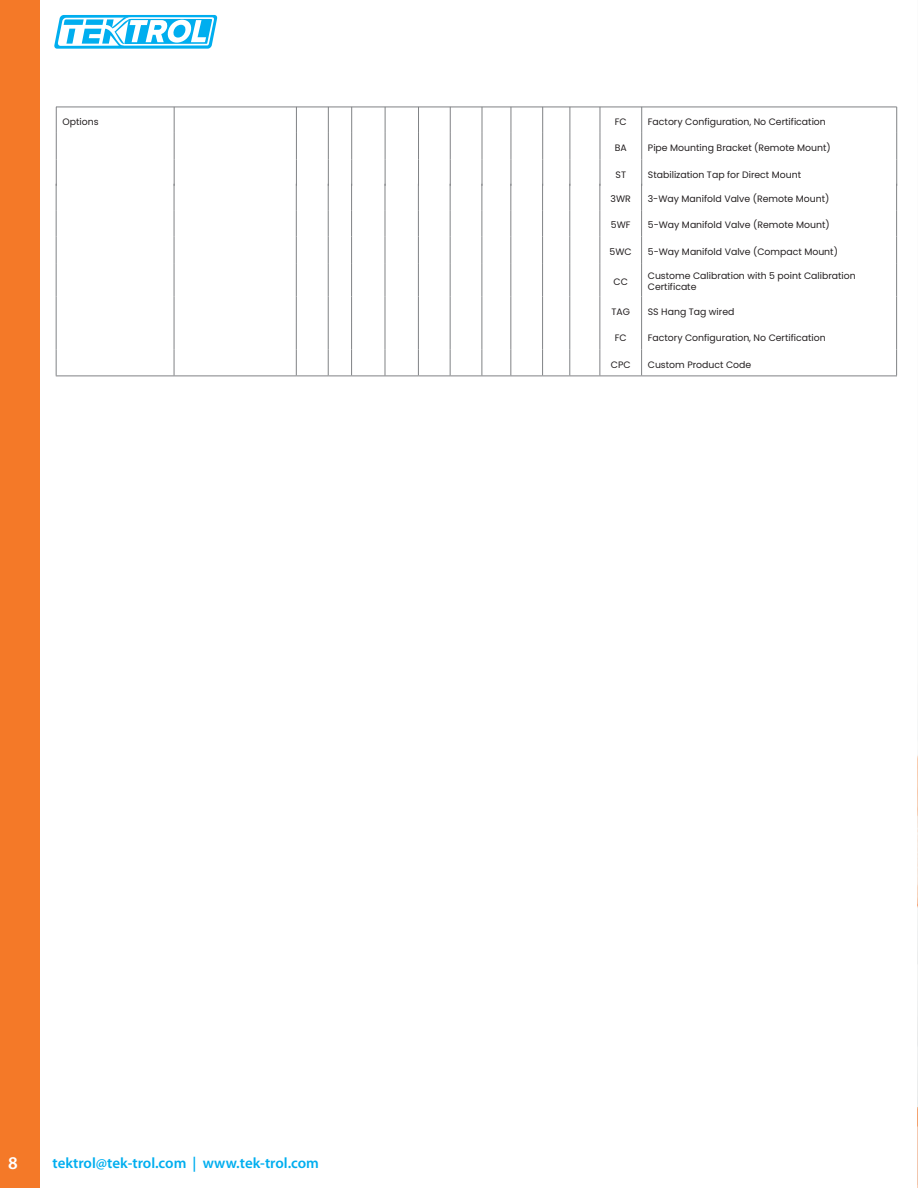
<style>
.page{position:relative;width:918px;height:1188px;background:#fff}
.page>*{position:absolute;margin:0;border:0;box-sizing:border-box;transform-origin:0 0}
.t1{font:600 18px "Myriad Pro";color:#fff}
.t2{font:600 15px "Myriad Pro";color:#00aeef}
.t3{font:9.3px/11.2px "Poppins";color:#231f20}
</style>
<div class="page">
<svg style="left:54px;top:15px;width:163px;height:34px"></svg>
<div style="left:0;top:0;width:39px;height:1188px;background:#f47928"></div>
<img style="left:917px;top:737px;width:1px;height:360px">
<svg style="left:917px;top:1097px;width:1px;height:91px"></svg>
<svg style="left:56px;top:108px;width:1px;height:155px"></svg>
<svg style="left:174px;top:108px;width:1px;height:155px"></svg>
<svg style="left:296px;top:108px;width:1px;height:155px"></svg>
<svg style="left:328px;top:108px;width:1px;height:155px"></svg>
<svg style="left:351px;top:108px;width:1px;height:155px"></svg>
<svg style="left:385px;top:108px;width:1px;height:155px"></svg>
<svg style="left:418px;top:108px;width:1px;height:155px"></svg>
<svg style="left:450px;top:108px;width:1px;height:155px"></svg>
<svg style="left:482px;top:108px;width:1px;height:155px"></svg>
<svg style="left:510px;top:108px;width:2px;height:155px"></svg>
<svg style="left:542px;top:108px;width:1px;height:155px"></svg>
<svg style="left:569px;top:108px;width:2px;height:155px"></svg>
<hr style="left:56px;top:263px;width:1px;height:34px;background:#808285">
<hr style="left:174px;top:263px;width:1px;height:34px;background:#808285">
<hr style="left:296px;top:263px;width:1px;height:34px;background:#808285">
<hr style="left:328px;top:263px;width:1px;height:34px;background:#808285">
<hr style="left:351px;top:263px;width:1px;height:34px;background:#808285">
<hr style="left:385px;top:263px;width:1px;height:34px;background:#808285">
<hr style="left:418px;top:263px;width:1px;height:34px;background:#808285">
<hr style="left:450px;top:263px;width:1px;height:34px;background:#808285">
<hr style="left:482px;top:263px;width:1px;height:34px;background:#808285">
<hr style="left:510px;top:263px;width:1px;height:34px;background:#808285">
<hr style="left:542px;top:263px;width:1px;height:34px;background:#808285">
<hr style="left:569px;top:263px;width:1px;height:34px;background:#808285">
<svg style="left:56px;top:297px;width:1px;height:79px"></svg>
<svg style="left:174px;top:297px;width:1px;height:79px"></svg>
<svg style="left:296px;top:297px;width:1px;height:79px"></svg>
<svg style="left:385px;top:297px;width:1px;height:79px"></svg>
<svg style="left:418px;top:297px;width:1px;height:79px"></svg>
<svg style="left:450px;top:297px;width:1px;height:79px"></svg>
<hr style="left:56px;top:376px;width:118px;height:1px;background:#808285">
<hr style="left:174px;top:376px;width:122px;height:1px;background:#808285">
<hr style="left:56px;top:107px;width:841px;height:1px;background:#808285">
<hr style="left:296px;top:376px;width:32px;height:1px;background:#808285">
<svg style="left:328px;top:297px;width:24px;height:80px"></svg>
<hr style="left:352px;top:376px;width:33px;height:1px;background:#808285">
<hr style="left:385px;top:376px;width:33px;height:1px;background:#808285">
<hr style="left:418px;top:376px;width:32px;height:1px;background:#808285">
<hr style="left:450px;top:376px;width:32px;height:1px;background:#808285">
<svg style="left:482px;top:297px;width:29px;height:80px"></svg>
<hr style="left:511px;top:376px;width:32px;height:1px;background:#808285">
<svg style="left:542px;top:297px;width:28px;height:80px"></svg>
<hr style="left:570px;top:376px;width:30px;height:1px;background:#808285">
<svg style="left:599px;top:107px;width:2px;height:156px"></svg>
<hr style="left:599px;top:263px;width:1px;height:34px;background:#808285">
<svg style="left:599px;top:297px;width:1px;height:79px"></svg>
<hr style="left:600px;top:376px;width:42px;height:1px;background:#808285">
<svg style="left:641px;top:107px;width:1px;height:156px"></svg>
<svg style="left:896px;top:107px;width:1px;height:156px"></svg>
<hr style="left:641px;top:263px;width:1px;height:34px;background:#808285">
<hr style="left:896px;top:263px;width:1px;height:34px;background:#808285">
<svg style="left:641px;top:297px;width:1px;height:79px"></svg>
<svg style="left:896px;top:297px;width:1px;height:79px"></svg>
<hr style="left:642px;top:376px;width:255px;height:1px;background:#808285">
<p class="t3" style="left:62px;top:116px;width:38px">Options</p>
<p class="t3" style="left:615px;top:116px;width:13px">FC</p>
<p class="t3" style="left:648px;top:116px;width:179px">Factory Configuration, No Certification</p>
<p class="t3" style="left:615px;top:142px;width:14px">BA</p>
<p class="t3" style="left:648px;top:142px;width:184px">Pipe Mounting Bracket (Remote Mount)</p>
<p class="t3" style="left:616px;top:169px;width:12px">ST</p>
<p class="t3" style="left:648px;top:169px;width:155px">Stabilization Tap for Direct Mount</p>
<p class="t3" style="left:611px;top:193px;width:22px">3WR</p>
<p class="t3" style="left:648px;top:193px;width:183px">3-Way Manifold Valve (Remote Mount)</p>
<p class="t3" style="left:611px;top:219px;width:21px">5WF</p>
<p class="t3" style="left:648px;top:219px;width:183px">5-Way Manifold Valve (Remote Mount)</p>
<p class="t3" style="left:610px;top:246px;width:24px">5WC</p>
<p class="t3" style="left:648px;top:246px;width:192px">5-Way Manifold Valve (Compact Mount)</p>
<p class="t3" style="left:614px;top:276px;width:16px">CC</p>
<p class="t3" style="left:648px;top:270px;width:210px">Custome Calibration with 5 point Calibration<br>Certificate</p>
<p class="t3" style="left:611px;top:306px;width:20px">TAG</p>
<p class="t3" style="left:648px;top:306px;width:88px">SS Hang Tag wired</p>
<p class="t3" style="left:615px;top:332px;width:13px">FC</p>
<p class="t3" style="left:648px;top:332px;width:179px">Factory Configuration, No Certification</p>
<p class="t3" style="left:611px;top:359px;width:21px">CPC</p>
<p class="t3" style="left:648px;top:359px;width:105px">Custom Product Code</p>
<h1 class="t1" style="left:8px;top:1151px;width:11px">8</h1>
<h2 class="t2" style="left:53px;top:1154px;width:268px">tektrol@tek-trol.com | www.tek-trol.com</h2>
</div>
